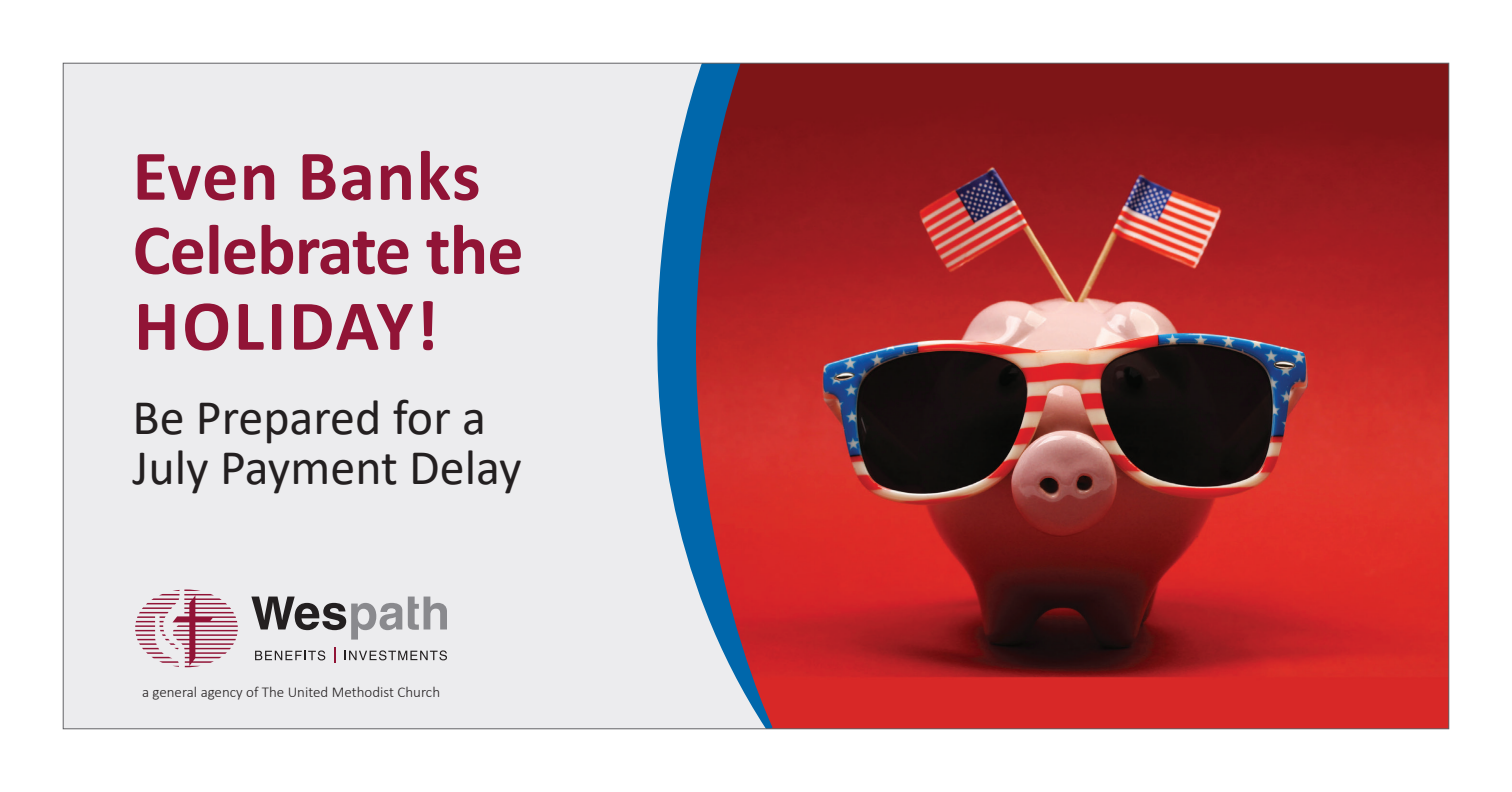
<style>
.page{position:relative;width:1512px;height:792px;background:#fff}
.page>*{position:absolute;margin:0;border:0;box-sizing:border-box;transform-origin:0 0}
.t1{font:700 72px/75px "Calibri";letter-spacing:-.005em;color:#911436}
.t2{font:50px/50px "Calibri";color:#231f20}
.TextFooterAndAddress{font:300 15px "Calibri";color:#231f20}
</style>
<div class="page">
<img style="left:773px;top:65px;width:674px;height:662px">
<svg style="left:766px;top:65px;width:7px;height:662px;background:#b62425"></svg>
<svg style="left:65px;top:65px;width:701px;height:662px;background:#dcd6dc"></svg>
<svg style="left:251px;top:597px;width:151px;height:43px;background:#acabad"></svg>
<svg style="left:408px;top:597px;width:39px;height:33px"></svg>
<svg style="left:255px;top:650px;width:70px;height:10px"></svg>
<svg style="left:345px;top:650px;width:102px;height:10px"></svg>
<svg style="left:334px;top:647px;width:1px;height:16px"></svg>
<svg style="left:135px;top:590px;width:103px;height:77px;background:#d4b3bd"></svg>
<p class="t1" style="left:133px;top:137px;width:392px">Even Banks<br>Celebrate the<br>HOLIDAY!</p>
<p class="t2" style="left:132px;top:391px;width:391px">Be Prepared for a<br>July Payment Delay</p>
<p class="TextFooterAndAddress" style="left:142px;top:683px;width:300px">a general agency of The United Methodist Church</p>
</div>
